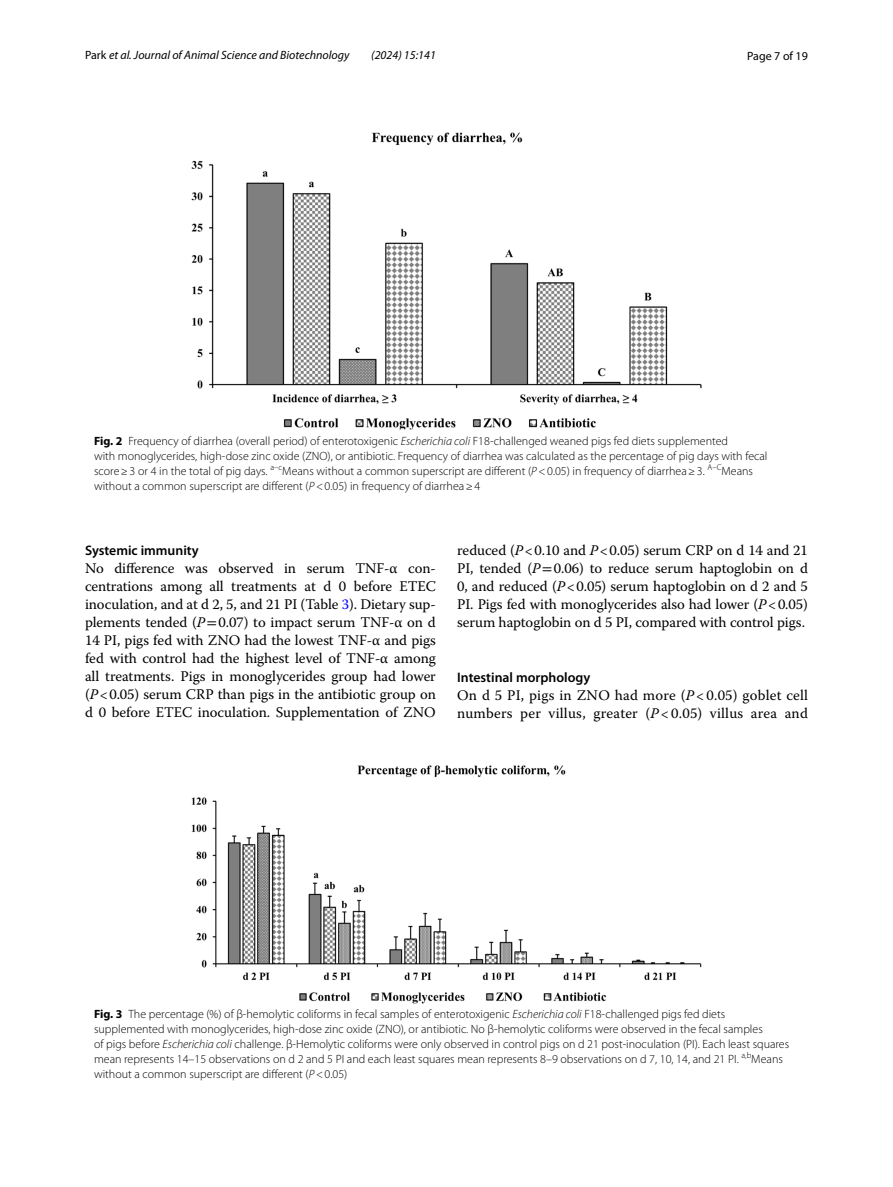
<style>
.page{position:relative;width:893px;height:1187px;background:#fff}
.page>*{position:absolute;margin:0;border:0;box-sizing:border-box;transform-origin:0 0}
.t1{font:14.7px/18px "Warnock Pro";color:#000;text-align:justify}
.t2{font:600 13.8px "Myriad Pro";color:#000}
.t3{font:300 12px/15px "Myriad Pro";color:#000}
.t4{font:italic 12px "Myriad Pro";color:#000}
.t5{font:12px "Myriad Pro";color:#000}
.s1{font-style:normal}
.s2{font-weight:700}
.s3{font-style:italic}
.s4{color:#00f}
.s5{font-family:"STIX"}
</style>
<div class="page">
<img style="left:191px;top:133px;width:511px;height:297px">
<img style="left:191px;top:765px;width:511px;height:237px">
<p class="t4" style="left:85px;top:48px;width:266px"><span class="s1">Park</span> et al. Journal of Animal Science and Biotechnology</p>
<p class="t4" style="left:371px;top:48px;width:66px">(2024) 15:141</p>
<p class="t5" style="left:747px;top:48px;width:62px">Page 7 of 19</p>
<p class="t3" style="left:94px;top:433px;width:675px"><span class="s2">Fig. 2</span> Frequency of diarrhea (overall period) of enterotoxigenic <span class="s3">Escherichia coli</span> F18-challenged weaned pigs fed diets supplemented<br>with monoglycerides, high-dose zinc oxide (ZNO), or antibiotic. Frequency of diarrhea was calculated as the percentage of pig days with fecal score≥3 or 4 in the total of pig days. <sup>a–c</sup>Means without a common superscript are different (<span class="s3">P</span>&lt;0.05) in frequency of diarrhea≥3. <sup>A–C</sup>Means without a common superscript are different (<span class="s3">P</span>&lt;0.05) in frequency of diarrhea≥4</p>
<p class="t2" style="left:85px;top:541px;width:115px">Systemic immunity</p>
<p class="t1" style="left:85px;top:558px;width:352px">No difference was observed in serum TNF-α con&shy;centrations among all treatments at d 0 before ETEC inoculation, and at d 2, 5, and 21 PI (Table <span class="s4">3</span>). Dietary sup&shy;plements tended (<span class="s3">P</span><span class="s5">=</span>0.07) to impact serum TNF-α on d 14 PI, pigs fed with ZNO had the lowest TNF-α and pigs fed with control had the highest level of TNF-α among all treatments. Pigs in monoglycerides group had lower (<span class="s3">P</span>&lt;0.05) serum CRP than pigs in the antibiotic group on d 0 before ETEC inoculation. Supplementation of ZNO</p>
<p class="t1" style="left:457px;top:541px;width:352px">reduced (<span class="s3">P</span>&lt;0.10 and <span class="s3">P</span>&lt;0.05) serum CRP on d 14 and 21<br>PI, tended (<span class="s3">P</span><span class="s5">=</span>0.06) to reduce serum haptoglobin on d 0, and reduced (<span class="s3">P</span>&lt;0.05) serum haptoglobin on d 2 and 5<br>PI. Pigs fed with monoglycerides also had lower (<span class="s3">P</span>&lt;0.05) serum haptoglobin on d 5 PI, compared with control pigs.</p>
<p class="t2" style="left:457px;top:668px;width:135px">Intestinal morphology</p>
<p class="t1" style="left:457px;top:686px;width:352px">On d 5 PI, pigs in ZNO had more (<span class="s3">P</span> &lt; 0.05) goblet cell numbers per villus, greater (<span class="s3">P</span> &lt; 0.05) villus area and</p>
<p class="t3" style="left:94px;top:1006px;width:697px"><span class="s2">Fig. 3</span> The percentage (%) of β-hemolytic coliforms in fecal samples of enterotoxigenic <span class="s3">Escherichia coli</span> F18-challenged pigs fed diets supplemented with monoglycerides, high-dose zinc oxide (ZNO), or antibiotic. No β-hemolytic coliforms were observed in the fecal samples<br>of pigs before <span class="s3">Escherichia coli</span> challenge. β-Hemolytic coliforms were only observed in control pigs on d 21 post-inoculation (PI). Each least squares mean represents 14–15 observations on d 2 and 5 PI and each least squares mean represents 8–9 observations on d 7, 10, 14, and 21 PI. <sup>a,b</sup>Means without a common superscript are different (<span class="s3">P</span>&lt;0.05)</p>
</div>
